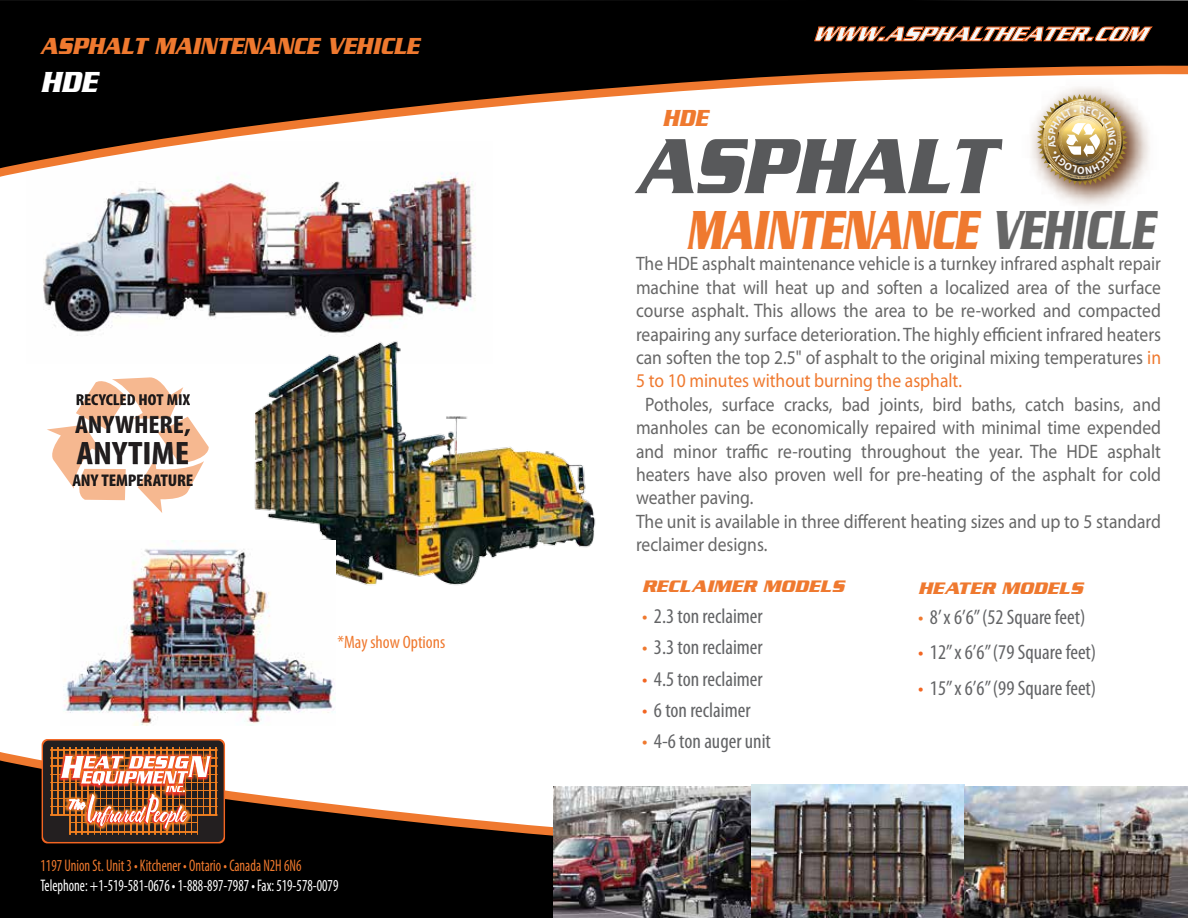
<style>
.page{position:relative;width:1188px;height:918px;background:#fff}
.page>*{position:absolute;margin:0;border:0;box-sizing:border-box;transform-origin:0 0}
.t1{font:italic 700 84.3px "Serpentine";color:#58595b;scale:.83 1}
.t2{font:italic 700 59.4px "Serpentine";color:#ef792f;scale:.62 1}
.t3{font:700 condensed 32.55px "Myriad Pro";color:#231f20;scale:1.12 1}
.t4{font:italic 700 31.35px "Serpentine";color:#fff;scale:.83 1}
.t5{font:italic 700 25.05px "Serpentine";color:#ef792f;scale:.83 1}
.t6{font:700 condensed 25.05px "Myriad Pro";color:#231f20;scale:1.12 1}
.t7{font:italic 700 21.6px "Serpentine";color:#f4f9f9}
.t8{font:condensed 21px "Myriad Pro";color:#636466}
.t9{font:19.5px/23.4px "Myriad Pro";color:#676767;text-align:justify;scale:.9 1}
.t10{font:italic 18px "Serpentine ICG Bold";color:#ef792f}
.t11{font:condensed 18px "Myriad Pro";color:#ef792f}
.t12{font:condensed 16.8px "Myriad Pro";color:#fff;scale:.84 1}
.t13{font:condensed 16.8px "Myriad Pro";color:#ef792d;scale:.84 1}
.t14{font:700 condensed 16.65px "Myriad Pro";letter-spacing:-.005em;color:#231f20;scale:1.12 1}
.t15{font:700 condensed 15.9px "Myriad Pro";letter-spacing:.005em;color:#231f20;scale:1.12 1}
.s1{color:#676767}
.s2{color:#ef792f}
.s3{color:#f26522}
</style>
<div class="page">
<img style="left:43px;top:179px;width:433px;height:157px">
<svg style="left:0;top:0;width:1188px;height:170px;fill:#000"></svg>
<svg style="left:0;top:758px;width:1188px;height:160px;fill:#000"></svg>
<div style="left:43px;top:741px;width:181px;height:101px;background:#231f20;border-radius:6px"></div>
<hr style="left:50px;top:815px;width:167px;height:1px;background:#f58220">
<img style="left:42px;top:739px;width:187px;height:76px">
<img style="left:50px;top:776px;width:155px;height:70px">
<svg style="left:61px;top:756px;width:150px;height:73px"></svg>
<svg style="left:814px;top:0;width:340px;height:44px;background:#1a0b04"></svg>
<img style="left:1018px;top:74px;width:145px;height:131px">
<img style="left:1032px;top:88px;width:105px;height:106px">
<img style="left:216px;top:320px;width:380px;height:265px">
<img style="left:63px;top:540px;width:273px;height:186px">
<svg style="left:47px;top:377px;width:162px;height:136px"></svg>
<img style="left:554px;top:787px;width:198px;height:131px">
<img style="left:752px;top:784px;width:212px;height:134px">
<img style="left:964px;top:787px;width:224px;height:131px">
<img style="left:1037px;top:94px;width:91px;height:92px">
<p class="t5" style="left:40px;top:32px;width:457px">ASPHALT MAINTENANCE VEHICLE</p>
<h3 class="t4" style="left:40px;top:63px;width:69px">HDE</h3>
<p class="t15" style="left:76px;top:390px;width:104px">RECYCLED HOT MIX</p>
<p class="t6" style="left:75px;top:409px;width:105px">ANYWHERE,</p>
<h3 class="t3" style="left:76px;top:433px;width:102px">ANYTIME</h3>
<p class="t14" style="left:72px;top:470px;width:109px">ANY TEMPERATURE</p>
<p class="t11" style="left:338px;top:631px;width:109px">*May show Options</p>
<p class="t13" style="left:40px;top:855px;width:312px">1197 Union St. Unit 3 • Kitchener • Ontario • Canada N2H 6N6</p>
<p class="t12" style="left:40px;top:875px;width:356px">Telephone: +1-519-581-0676 • 1-888-897-7987 • Fax: 519-578-0079</p>
<p class="t5" style="left:663px;top:104px;width:56px">HDE</p>
<p class="t7" style="left:811px;top:21px;width:335px">WWW.ASPHALTHEATER.COM</p>
<h1 class="t1" style="left:636px;top:117px;width:432px">ASPHALT</h1>
<h2 class="t2" style="left:686px;top:196px;width:755px">MAINTENANCE <span class="s1">VEHICLE</span></h2>
<p class="t9" style="left:636px;top:252px;width:585px">The HDE asphalt maintenance vehicle is a turnkey infrared asphalt repair machine that will heat up and soften a localized area of the surface course asphalt. This allows the area to be re-worked and compacted reapairing any surface deterioration. The highly efficient infrared heaters can soften the top 2.5" of asphalt to the original mixing temperatures <span class="s2">in 5 to 10 minutes without burning the asphalt.</span></p>
<p class="t9" style="left:636px;top:393px;width:585px;text-align:left;text-indent:9px">Potholes, surface cracks, bad joints, bird baths, catch basins, and manholes can be economically repaired with minimal time expended and minor traffic re-routing throughout the year. The HDE asphalt heaters have also proven well for pre-heating of the asphalt for cold weather paving.<br>The unit is available in three different heating sizes and up to 5 standard reclaimer designs.</p>
<p class="t10" style="left:642px;top:576px;width:204px">RECLAIMER MODELS</p>
<p class="t8" style="left:642px;top:604px;width:122px"><span class="s2">•</span> 2.3 ton reclaimer</p>
<p class="t8" style="left:642px;top:635px;width:122px"><span class="s2">•</span> 3.3 ton reclaimer</p>
<p class="t8" style="left:642px;top:666px;width:122px"><span class="s3">•</span> 4.5 ton reclaimer</p>
<p class="t8" style="left:642px;top:697px;width:110px"><span class="s3">•</span> 6 ton reclaimer</p>
<p class="t8" style="left:642px;top:728px;width:130px"><span class="s2">•</span> 4-6 ton auger unit</p>
<p class="t10" style="left:918px;top:578px;width:166px">HEATER MODELS</p>
<p class="t8" style="left:918px;top:604px;width:169px"><span class="s2">•</span> 8’ x 6’6” (52 Square feet)</p>
<p class="t8" style="left:918px;top:640px;width:180px"><span class="s3">•</span> 12” x 6’6” (79 Square feet)</p>
<p class="t8" style="left:918px;top:675px;width:180px"><span class="s3">•</span> 15” x 6’6” (99 Square feet)</p>
</div>
